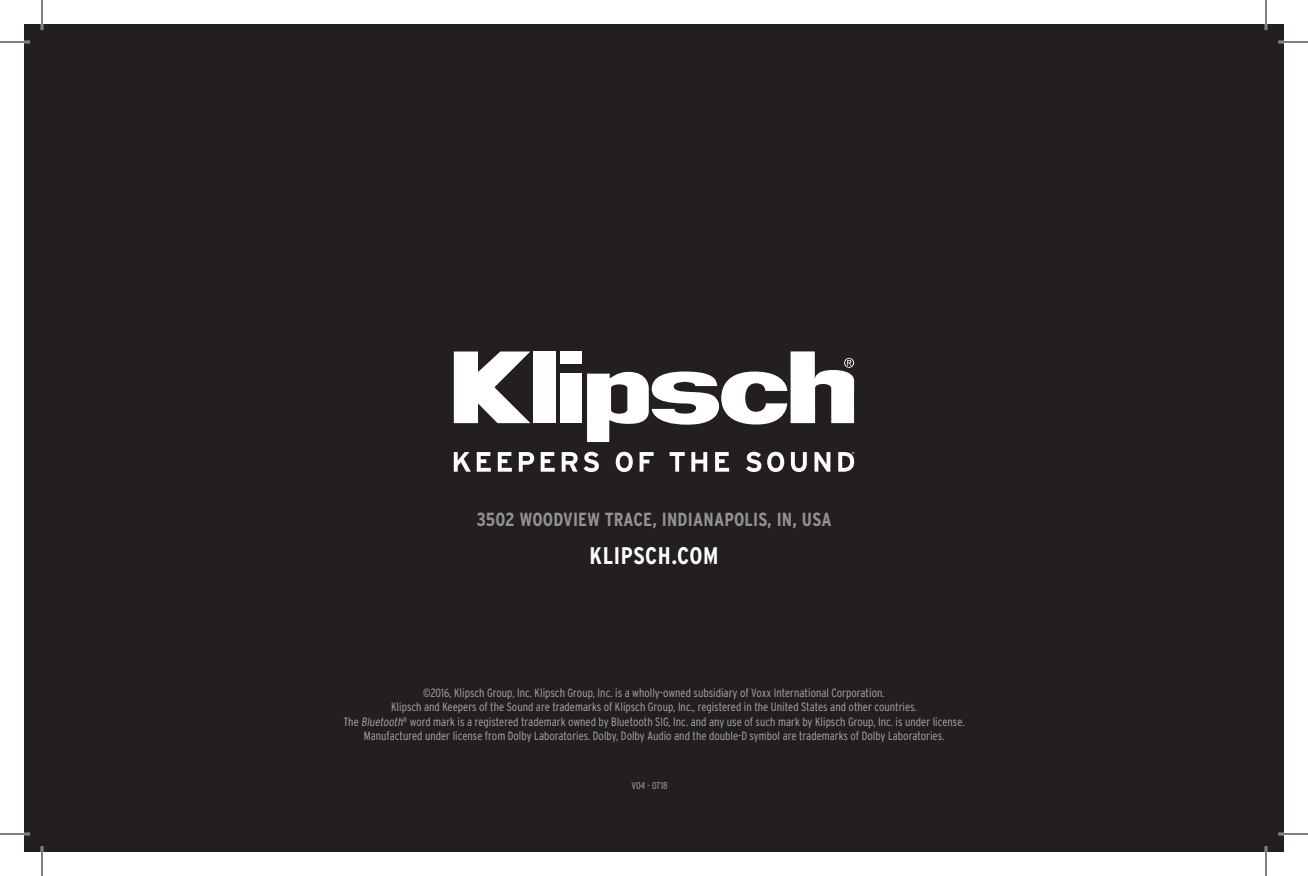
<style>
.page{position:relative;width:1308px;height:876px;background:#fff}
.page>*{position:absolute;margin:0;border:0;box-sizing:border-box;transform-origin:0 0}
.t1{font:700 condensed 24px "Interstate";letter-spacing:.025em;color:#fff}
.t2{font:700 condensed 19px "Interstate";letter-spacing:.01em;color:#939191}
.t3{font:300 condensed 12px/14.4px "Interstate";color:#a8a9ad;text-align:center}
.t4{font:300 condensed 10px "Interstate";color:#a8a9ad}
.s1{font-style:italic}
</style>
<div class="page">
<div style="left:24px;top:24px;width:1260px;height:828px;background:#231f20"></div>
<svg style="left:454px;top:352px;width:76px;height:71px"></svg>
<div style="left:533px;top:352px;width:22px;height:71px;background:#fff"></div>
<div style="left:561px;top:352px;width:21px;height:12px;background:#fff"></div>
<div style="left:560px;top:374px;width:22px;height:49px;background:#fff"></div>
<svg style="left:587px;top:351px;width:267px;height:91px"></svg>
<svg style="left:454px;top:452px;width:17px;height:20px"></svg>
<svg style="left:477px;top:452px;width:14px;height:20px"></svg>
<svg style="left:498px;top:452px;width:14px;height:20px"></svg>
<svg style="left:519px;top:452px;width:15px;height:20px"></svg>
<svg style="left:541px;top:452px;width:14px;height:20px"></svg>
<svg style="left:562px;top:452px;width:16px;height:20px"></svg>
<svg style="left:584px;top:452px;width:15px;height:20px"></svg>
<svg style="left:616px;top:452px;width:17px;height:20px"></svg>
<svg style="left:640px;top:452px;width:14px;height:20px"></svg>
<svg style="left:670px;top:452px;width:15px;height:20px"></svg>
<svg style="left:691px;top:452px;width:16px;height:20px"></svg>
<svg style="left:715px;top:452px;width:14px;height:20px"></svg>
<svg style="left:746px;top:452px;width:15px;height:20px"></svg>
<svg style="left:767px;top:452px;width:17px;height:20px"></svg>
<svg style="left:791px;top:452px;width:16px;height:20px"></svg>
<svg style="left:815px;top:452px;width:15px;height:20px"></svg>
<svg style="left:838px;top:452px;width:16px;height:20px"></svg>
<hr style="left:0;top:41px;width:30px;height:2px;background:#fff">
<hr style="left:1278px;top:41px;width:30px;height:2px;background:#fff">
<hr style="left:0;top:833px;width:30px;height:2px;background:#fff">
<hr style="left:1278px;top:833px;width:30px;height:2px;background:#fff">
<hr style="left:41px;top:0;width:2px;height:30px;background:#fff">
<hr style="left:41px;top:846px;width:2px;height:30px;background:#fff">
<hr style="left:1265px;top:0;width:2px;height:30px;background:#fff">
<hr style="left:1265px;top:846px;width:2px;height:30px;background:#fff">
<hr style="left:0;top:42px;width:30px;height:1px;background:#000">
<hr style="left:1278px;top:42px;width:30px;height:1px;background:#000">
<hr style="left:0;top:834px;width:30px;height:1px;background:#000">
<hr style="left:1278px;top:834px;width:30px;height:1px;background:#000">
<hr style="left:42px;top:0;width:1px;height:30px;background:#000">
<hr style="left:42px;top:846px;width:1px;height:30px;background:#000">
<hr style="left:1266px;top:0;width:1px;height:30px;background:#000">
<hr style="left:1266px;top:846px;width:1px;height:30px;background:#000">
<h2 class="t2" style="left:476px;top:509px;width:357px">3502 WOODVIEW TRACE, INDIANAPOLIS, IN, USA</h2>
<h1 class="t1" style="left:590px;top:542px;width:130px">KLIPSCH.COM</h1>
<p class="t3" style="left:343px;top:685px;width:623px">©2016, Klipsch Group, Inc. Klipsch Group, Inc. is a wholly-owned subsidiary of Voxx International Corporation.<br>Klipsch and Keepers of the Sound are trademarks of Klipsch Group, Inc., registered in the United States and other countries.<br>The <span class="s1">Bluetooth</span><sup>®</sup> word mark is a registered trademark owned by Bluetooth SIG, Inc. and any use of such mark by Klipsch Group, Inc. is under license.<br>Manufactured under license from Dolby Laboratories. Dolby, Dolby Audio and the double-D symbol are trademarks of Dolby Laboratories.</p>
<p class="t4" style="left:632px;top:780px;width:38px">V04 - 0718</p>
</div>
